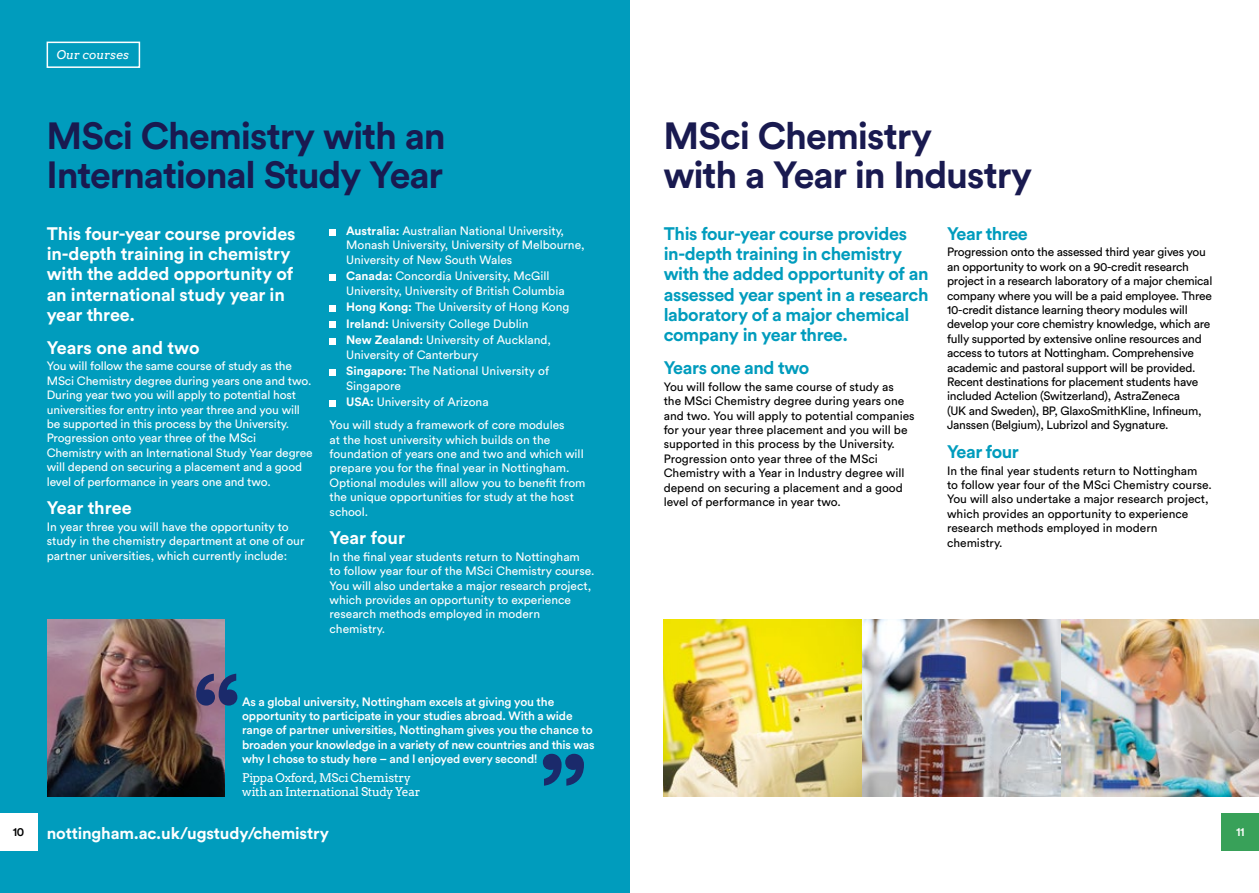
<style>
.page{position:relative;width:1259px;height:893px;background:#fff}
.page>*{position:absolute;margin:0;border:0;box-sizing:border-box;transform-origin:0 0}
.t1{font:700 37.5px/39px "Circular Pro";letter-spacing:-.03em;color:#191a50}
.t2{font:700 18px/20.2px "Circular Pro";letter-spacing:-.02em;color:#009cbd}
.t3{font:700 18px/20.2px "Circular Pro";letter-spacing:-.01em;color:#fff}
.t4{font:700 16.5px "Circular Pro";letter-spacing:-.01em;color:#fff}
.t5{font:12px/14.4px "Circular Pro";color:#fff}
.t6{font:12px/14.4px "Circular Pro";letter-spacing:-.02em;color:#000}
.t7{font:12px/14.4px "Circular Pro";color:#000}
.t8{font:500 12px/14.4px "Circular Pro";letter-spacing:-.01em;color:#fff}
.t9{font:12px/14.4px "Arvo";letter-spacing:-.025em;color:#fff}
.t10{font:italic 12px "Arvo";color:#fff}
.t11{font:500 12px "Circular Pro";color:#000}
.s1{font-weight:700}
</style>
<div class="page">
<div style="left:0;top:0;width:629px;height:893px;background:#009cbd"></div>
<div style="left:0;top:813px;width:37px;height:37px;background:#fff"></div>
<div style="left:1221px;top:813px;width:38px;height:37px;background:#38a159"></div>
<svg style="left:330px;top:229px;width:6px;height:6px"></svg>
<svg style="left:330px;top:274px;width:6px;height:6px"></svg>
<svg style="left:330px;top:305px;width:6px;height:6px"></svg>
<svg style="left:330px;top:322px;width:6px;height:6px"></svg>
<svg style="left:330px;top:338px;width:6px;height:6px"></svg>
<svg style="left:330px;top:369px;width:6px;height:6px"></svg>
<svg style="left:330px;top:400px;width:6px;height:6px"></svg>
<img style="left:48px;top:619px;width:177px;height:177px">
<svg style="left:196px;top:674px;width:41px;height:32px"></svg>
<svg style="left:543px;top:754px;width:41px;height:32px"></svg>
<img style="left:862px;top:619px;width:397px;height:177px">
<img style="left:663px;top:619px;width:199px;height:177px">
<div style="left:47px;top:42px;width:93px;height:26px;border:2px solid #fff"></div>
<p class="t10" style="left:57px;top:47px;width:74px">Our courses</p>
<h1 class="t1" style="left:47px;top:115px;width:400px">MSci Chemistry with an<br>International Study Year</h1>
<h1 class="t1" style="left:663px;top:115px;width:370px">MSci Chemistry<br>with a Year in Industry</h1>
<h2 class="t3" style="left:47px;top:223px;width:250px">This four-year course provides in-depth training in chemistry with the added opportunity of an international study year in year three.</h2>
<h2 class="t3" style="left:47px;top:337px;width:154px">Years one and two</h2>
<p class="t5" style="left:47px;top:359px;width:267px">You will follow the same course of study as the MSci Chemistry degree during years one and two.<br>During year two you will apply to potential host universities for entry into year three and you will be supported in this process by the University.<br>Progression onto year three of the MSci Chemistry with an International Study Year degree will depend on securing a placement and a good level of performance in years one and two.</p>
<h2 class="t3" style="left:47px;top:497px;width:86px">Year three</h2>
<p class="t5" style="left:47px;top:519px;width:259px">In year three you will have the opportunity to study in the chemistry department at one of our partner universities, which currently include:</p>
<p class="t5" style="left:346px;top:223px;width:240px"><span class="s1">Australia:</span> Australian National University,<br>Monash University, University of Melbourne,<br>University of New South Wales</p>
<p class="t5" style="left:346px;top:268px;width:220px"><span class="s1">Canada:</span> Concordia University, McGill<br>University, University of British Columbia</p>
<p class="t5" style="left:346px;top:298px;width:225px;line-height:16.5px"><span class="s1">Hong Kong:</span> The University of Hong Kong<br><span class="s1">Ireland:</span> University College Dublin<br><span class="s1">New Zealand:</span> University of Auckland,</p>
<p class="t5" style="left:346px;top:346px;width:204px;line-height:16.5px">University of Canterbury<br><span class="s1">Singapore:</span> The National University of</p>
<p class="t5" style="left:346px;top:377px;width:144px;line-height:16.5px">Singapore<br><span class="s1">USA:</span> University of Arizona</p>
<p class="t5" style="left:330px;top:417px;width:257px">You will study a framework of core modules<br>at the host university which builds on the foundation of years one and two and which will prepare you for the final year in Nottingham.<br>Optional modules will allow you to benefit from the unique opportunities for study at the host school.</p>
<h2 class="t3" style="left:330px;top:527px;width:77px">Year four</h2>
<p class="t5" style="left:330px;top:549px;width:266px">In the final year students return to Nottingham<br>to follow year four of the MSci Chemistry course.<br>You will also undertake a major research project, which provides an opportunity to experience research methods employed in modern chemistry.</p>
<p class="t8" style="left:242px;top:694px;width:354px">As a global university, Nottingham excels at giving you the opportunity to participate in your studies abroad. With a wide range of partner universities, Nottingham gives you the chance to broaden your knowledge in a variety of new countries and this was why I chose to study here – and I enjoyed every second!</p>
<p class="t9" style="left:242px;top:770px;width:180px">Pippa Oxford, MSci Chemistry with an International Study Year</p>
<h2 class="t2" style="left:664px;top:223px;width:266px">This four-year course provides in-depth training in chemistry with the added opportunity of an assessed year spent in a research laboratory of a major chemical company in year three.</h2>
<h2 class="t2" style="left:664px;top:357px;width:147px">Years one and two</h2>
<p class="t7" style="left:664px;top:379px;width:252px">You will follow the same course of study as<br>the MSci Chemistry degree during years one and two. You will apply to potential companies for your year three placement and you will be supported in this process by the University.<br>Progression onto year three of the MSci Chemistry with a Year in Industry degree will depend on securing a placement and a good level of performance in year two.</p>
<h2 class="t2" style="left:947px;top:223px;width:82px">Year three</h2>
<p class="t6" style="left:947px;top:245px;width:267px">Progression onto the assessed third year gives you an opportunity to work on a 90-credit research project in a research laboratory of a major chemical company where you will be a paid employee. Three 10-credit distance learning theory modules will develop your core chemistry knowledge, which are fully supported by extensive online resources and access to tutors at Nottingham. Comprehensive academic and pastoral support will be provided.<br>Recent destinations for placement students have included Actelion (Switzerland), AstraZeneca<br>(UK and Sweden), BP, GlaxoSmithKline, Infineum, Janssen (Belgium), Lubrizol and Sygnature.</p>
<h2 class="t2" style="left:947px;top:441px;width:73px">Year four</h2>
<p class="t7" style="left:947px;top:463px;width:266px">In the final year students return to Nottingham<br>to follow year four of the MSci Chemistry course.<br>You will also undertake a major research project, which provides an opportunity to experience research methods employed in modern chemistry.</p>
<h3 class="t4" style="left:47px;top:821px;width:284px">nottingham.ac.uk/ugstudy/chemistry</h3>
<p class="t11" style="left:13px;top:824px;width:13px">10</p>
<p class="t8" style="left:1236px;top:824px;width:10px">11</p>
</div>
